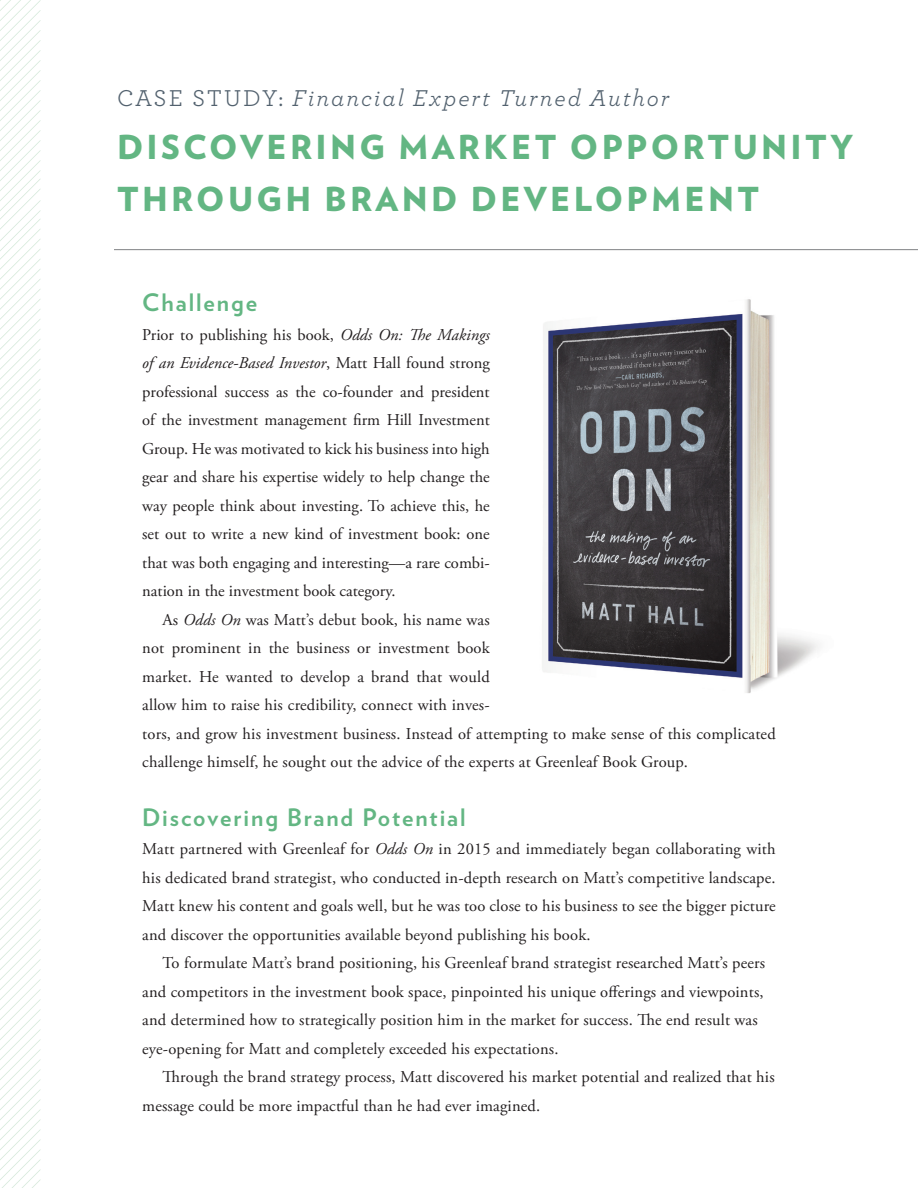
<style>
.page{position:relative;width:918px;height:1188px;background:#fff}
.page>*{position:absolute;margin:0;border:0;box-sizing:border-box;transform-origin:0 0}
.t1{font:900 33px/52.5px "Verlag";letter-spacing:.1em;color:#63b683}
.t2{font:italic 24px "Archer";letter-spacing:.08em;color:#52616e}
.t3{font:700 24px "Verlag";letter-spacing:.08em;color:#63b683}
.t4{font:16.5px/28.5px "Adobe Garamond Pro";letter-spacing:.01em;color:#231f20;text-align:justify}
.s1{font-style:normal}
.s2{font-style:italic}
</style>
<div class="page">
<svg style="left:0;top:0;width:41px;height:1188px"></svg>
<hr style="left:114px;top:249px;width:804px;height:1px;background:#808285">
<img style="left:542px;top:299px;width:277px;height:394px">
<h2 class="t2" style="left:117px;top:81px;width:554px"><span class="s1">CASE STUDY:</span> Financial Expert Turned Author</h2>
<h1 class="t1" style="left:117px;top:119px;width:738px">DISCOVERING MARKET OPPORTUNITY<br>THROUGH BRAND DEVELOPMENT</h1>
<h2 class="t3" style="left:142px;top:284px;width:116px">Challenge</h2>
<p class="t4" style="left:142px;top:321px;width:262px">Prior to publishing his book, <span class="s2">Odds On:</span></p>
<p class="t4" style="left:142px;top:321px;width:349px;text-indent:283px"><span class="s2">e Makings of an Evidence-Based Investor</span>, Matt Hall found strong professional success as the co-founder and president of the investment management firm Hill Investment Group. He was motivated to kick his business into high gear and share his expertise widely to help change the way people think about investing. To achieve this, he set out to write a new kind of investment book: one that was both engaging and interesting—a rare combi&shy;nation in the investment book category.</p>
<p class="t4" style="left:142px;top:606px;width:635px;text-align:left;text-indent:20px">As <span class="s2">Odds On</span> was Matt’s debut book, his name was<br>not prominent in the business or investment book<br>market. He wanted to develop a brand that would<br>allow him to raise his credibility, connect with inves-<br>tors, and grow his investment business. Instead of attempting to make sense of this complicated challenge himself, he sought out the advice of the experts at Greenleaf Book Group.</p>
<h2 class="t3" style="left:142px;top:798px;width:325px">Discovering Brand Potential</h2>
<p class="t4" style="left:142px;top:836px;width:635px">Matt partnered with Greenleaf for <span class="s2">Odds On</span> in 2015 and immediately began collaborating with his dedicated brand strategist, who conducted in-depth research on Matt’s competitive landscape.<br>Matt knew his content and goals well, but he was too close to his business to see the bigger picture and discover the opportunities available beyond publishing his book.</p>
<p class="t4" style="left:142px;top:950px;width:624px;text-indent:20px">To formulate Matt’s brand positioning, his Greenleaf brand strategist researched Matt’s peers and competitors in the investment book space, pinpointed his unique offerings and viewpoints, and determined how to strategically position him in the market for success.</p>
<p class="t4" style="left:655px;top:1007px;width:104px">e end result was</p>
<p class="t4" style="left:142px;top:1035px;width:418px">eye-opening for Matt and completely exceeded his expectations.</p>
<p class="t4" style="left:180px;top:1064px;width:596px">rough the brand strategy process, Matt discovered his market potential and realized that his</p>
<p class="t4" style="left:142px;top:1092px;width:399px">message could be more impactful than he had ever imagined.</p>
</div>
